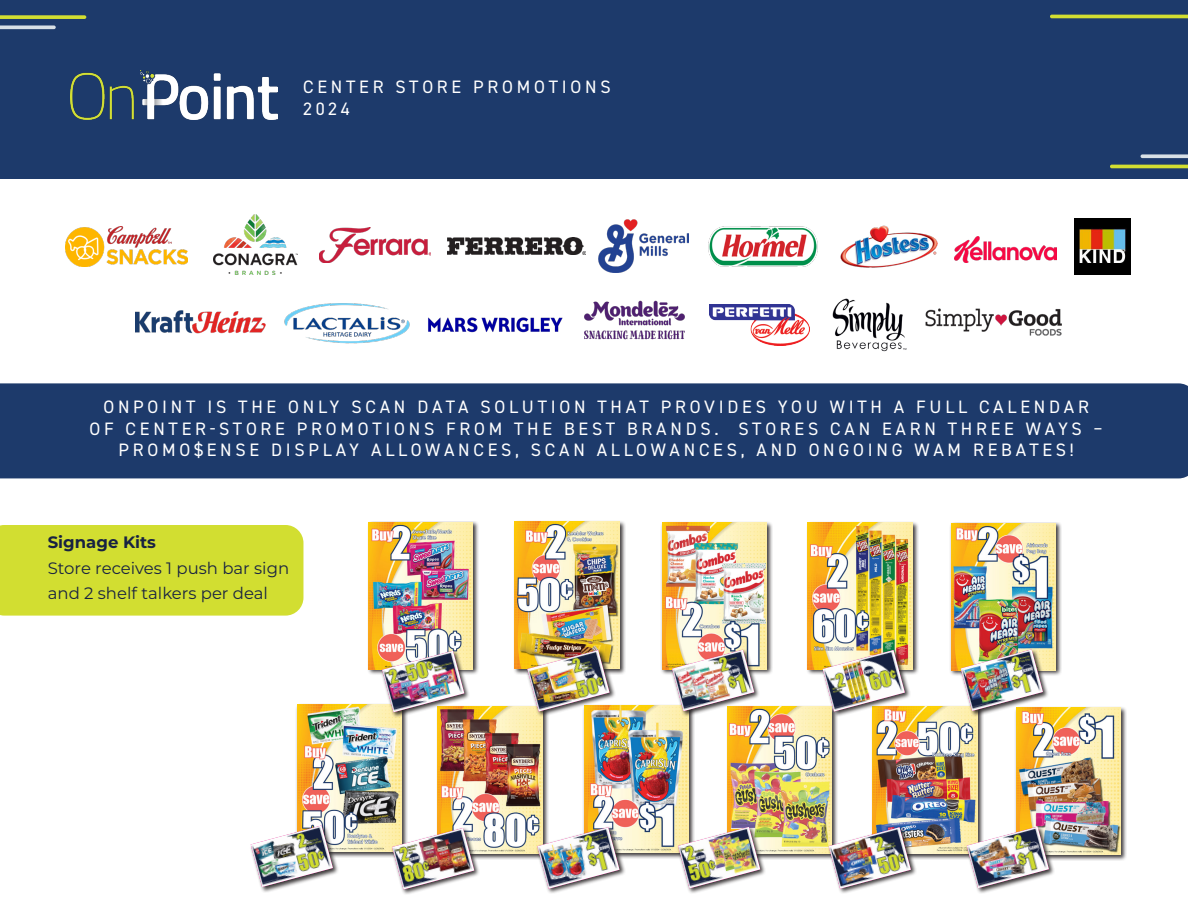
<style>
.page{position:relative;width:1188px;height:918px;background:#fff}
.page>*{position:absolute;margin:0;border:0;box-sizing:border-box;transform-origin:0 0}
.t1{font:18px/21.6px "DIN2014";letter-spacing:.21em;color:#fff;text-align:center}
.t2{font:16.5px/25.5px "Montserrat";color:#182242}
.t3{font:700 16.5px "Montserrat";color:#182242}
</style>
<div class="page">
<div style="left:0;top:0;width:1188px;height:178px;background:#1d3a6b"></div>
<img style="left:70px;top:70px;width:208px;height:49px">
<div style="left:0;top:383px;width:1188px;height:95px;background:#1d3a6b"></div>
<div style="left:0;top:525px;width:303px;height:91px;background:#d2de31"></div>
<img style="left:320px;top:227px;width:111px;height:35px">
<img style="left:448px;top:238px;width:137px;height:17px">
<img style="left:1074px;top:218px;width:57px;height:57px">
<img style="left:584px;top:300px;width:101px;height:40px">
<img style="left:710px;top:305px;width:100px;height:41px">
<img style="left:840px;top:225px;width:97px;height:43px">
<img style="left:213px;top:214px;width:84px;height:60px">
<img style="left:428px;top:317px;width:135px;height:16px">
<img style="left:599px;top:219px;width:90px;height:53px">
<img style="left:832px;top:298px;width:75px;height:54px">
<img style="left:65px;top:226px;width:122px;height:40px">
<img style="left:708px;top:226px;width:110px;height:41px">
<img style="left:136px;top:310px;width:130px;height:24px">
<img style="left:284px;top:303px;width:126px;height:41px">
<img style="left:925px;top:308px;width:137px;height:28px">
<svg style="left:0;top:15px;width:86px;height:4px"></svg>
<svg style="left:0;top:25px;width:56px;height:4px"></svg>
<svg style="left:1110px;top:165px;width:78px;height:3px"></svg>
<svg style="left:1141px;top:154px;width:47px;height:4px"></svg>
<svg style="left:1050px;top:15px;width:138px;height:3px"></svg>
<div style="left:436px;top:705px;width:113px;height:155px;background:#231f20;opacity:.89"></div>
<img style="left:438px;top:707px;width:104px;height:146px">
<div style="left:296px;top:703px;width:112px;height:155px;background:#231f20;opacity:.89"></div>
<img style="left:297px;top:705px;width:105px;height:146px">
<div style="left:513px;top:520px;width:113px;height:155px;background:#231f20;opacity:.89"></div>
<img style="left:515px;top:522px;width:104px;height:146px">
<div style="left:660px;top:521px;width:113px;height:155px;background:#231f20;opacity:.89"></div>
<img style="left:662px;top:522px;width:105px;height:147px">
<div style="left:806px;top:521px;width:113px;height:155px;background:#231f20;opacity:.89"></div>
<img style="left:808px;top:522px;width:104px;height:147px">
<div style="left:949px;top:522px;width:113px;height:155px;background:#231f20;opacity:.89"></div>
<img style="left:951px;top:523px;width:105px;height:147px">
<div style="left:367px;top:521px;width:113px;height:155px;background:#231f20;opacity:.89"></div>
<img style="left:368px;top:522px;width:105px;height:147px">
<div style="left:582px;top:704px;width:113px;height:155px;background:#231f20;opacity:.89"></div>
<img style="left:584px;top:706px;width:105px;height:147px">
<div style="left:726px;top:705px;width:113px;height:155px;background:#231f20;opacity:.89"></div>
<img style="left:727px;top:707px;width:105px;height:146px">
<div style="left:871px;top:705px;width:113px;height:155px;background:#231f20;opacity:.89"></div>
<img style="left:873px;top:707px;width:104px;height:146px">
<div style="left:1015px;top:706px;width:112px;height:155px;background:#231f20;opacity:.89"></div>
<img style="left:1016px;top:708px;width:105px;height:147px">
<div style="left:526px;top:649px;width:90px;height:68px;background:#231f20;opacity:.89"></div>
<img style="left:527px;top:650px;width:83px;height:62px">
<div style="left:671px;top:649px;width:90px;height:68px;background:#231f20;opacity:.89"></div>
<img style="left:672px;top:650px;width:82px;height:61px">
<div style="left:821px;top:649px;width:90px;height:68px;background:#231f20;opacity:.89"></div>
<img style="left:823px;top:650px;width:82px;height:62px">
<div style="left:960px;top:648px;width:89px;height:69px;background:#231f20;opacity:.89"></div>
<img style="left:961px;top:649px;width:82px;height:62px">
<div style="left:250px;top:824px;width:89px;height:69px;background:#231f20;opacity:.89"></div>
<img style="left:251px;top:826px;width:82px;height:61px">
<div style="left:381px;top:650px;width:90px;height:68px;background:#231f20;opacity:.89"></div>
<img style="left:382px;top:651px;width:82px;height:61px">
<div style="left:536px;top:826px;width:90px;height:69px;background:#231f20;opacity:.89"></div>
<img style="left:537px;top:827px;width:83px;height:62px">
<div style="left:677px;top:826px;width:90px;height:68px;background:#231f20;opacity:.89"></div>
<img style="left:678px;top:827px;width:82px;height:61px">
<div style="left:827px;top:826px;width:90px;height:69px;background:#231f20;opacity:.89"></div>
<img style="left:829px;top:827px;width:82px;height:62px">
<div style="left:966px;top:825px;width:89px;height:69px;background:#231f20;opacity:.89"></div>
<img style="left:967px;top:827px;width:82px;height:61px">
<div style="left:391px;top:827px;width:90px;height:68px;background:#231f20;opacity:.89"></div>
<img style="left:392px;top:828px;width:82px;height:61px">
<img style="left:955px;top:237px;width:102px;height:25px">
<p class="t1" style="left:303px;top:76px;width:309px">CENTER STORE PROMOTIONS</p>
<p class="t1" style="left:303px;top:97px;width:48px">2024</p>
<p class="t1" style="left:90px;top:396px;width:1015px">ONPOINT IS THE ONLY SCAN DATA SOLUTION THAT PROVIDES YOU WITH A FULL CALENDAR<br>OF CENTER-STORE PROMOTIONS FROM THE BEST BRANDS. STORES CAN EARN THREE WAYS –<br>PROMO$ENSE DISPLAY ALLOWANCES, SCAN ALLOWANCES, AND ONGOING WAM REBATES!</p>
<p class="t3" style="left:48px;top:531px;width:110px">Signage Kits</p>
<p class="t2" style="left:48px;top:555px;width:243px">Store receives 1 push bar sign and 2 shelf talkers per deal</p>
</div>
